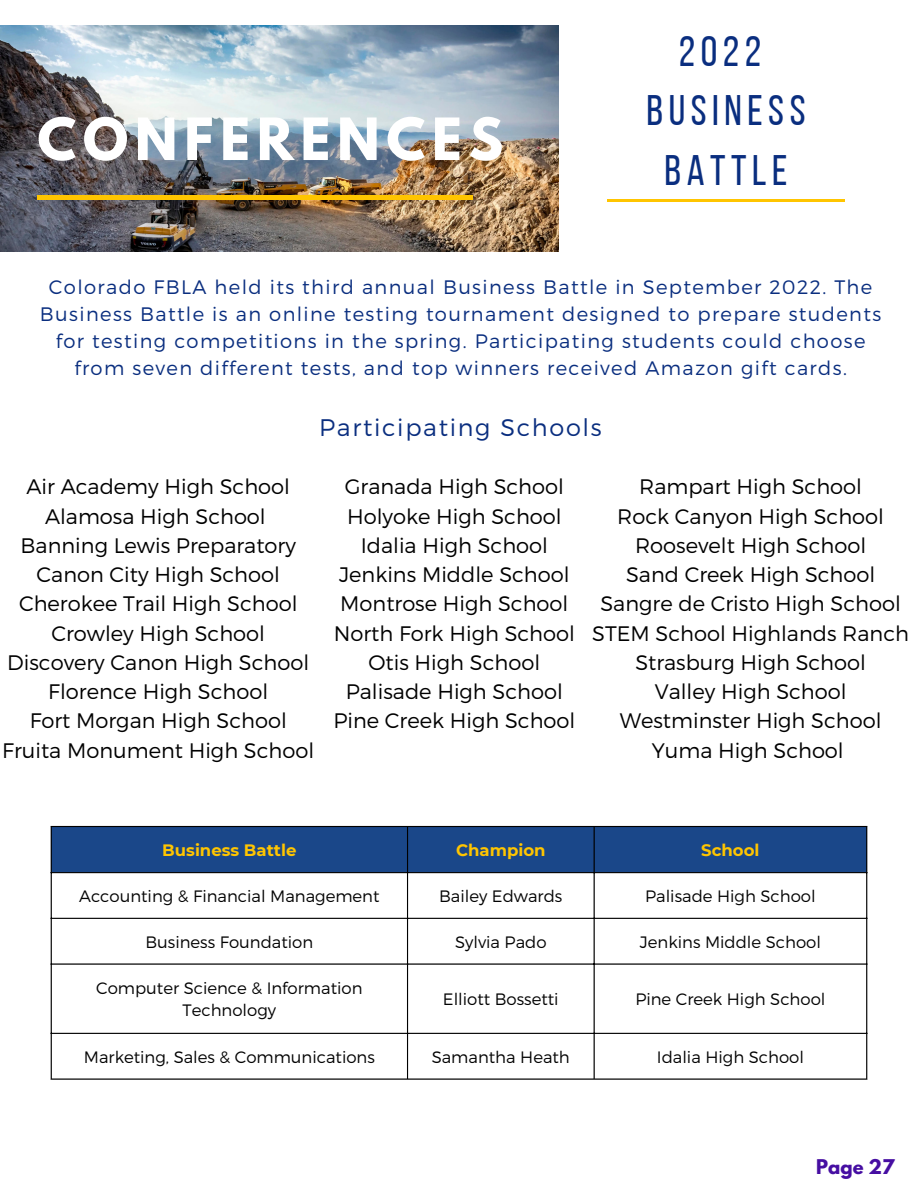
<style>
.page{position:relative;width:918px;height:1188px;background:#fff}
.page>*{position:absolute;margin:0;border:0;box-sizing:border-box;transform-origin:0 0}
.t1{font:700 51.6px "League Spartan";letter-spacing:.13em;color:#fff}
.t2{font:42.6px/59.7px "Bebas Neue";letter-spacing:.13em;color:#0a2e7f;text-align:center}
.t3{font:300 24px "Montserrat";letter-spacing:.07em;color:#0a2e7f}
.t4{font:300 21px/29.2px "Montserrat";color:#000;text-align:center}
.t5{font:300 19.5px/27px "Montserrat";letter-spacing:.07em;color:#0a2e7f;text-align:center}
.t6{font:700 18px "League Spartan";color:#460ea2}
.t7{font:300 16.5px/22.5px "Montserrat";color:#030303;text-align:center}
.t8{font:700 16.5px "Montserrat";color:#ffc500}
</style>
<div class="page">
<img style="left:0;top:25px;width:558px;height:226px">
<hr style="left:37px;top:195px;width:436px;height:4px;background:#ffc500">
<hr style="left:607px;top:199px;width:238px;height:3px;background:#ffc500">
<div style="left:52px;top:827px;width:814px;height:45px;background:#1a4789"></div>
<svg style="left:52px;top:873px;width:814px;height:206px"></svg>
<hr style="left:51px;top:827px;width:1px;height:252px;background:#000">
<hr style="left:407px;top:827px;width:1px;height:252px;background:#000">
<hr style="left:594px;top:827px;width:1px;height:252px;background:#000">
<hr style="left:866px;top:827px;width:1px;height:252px;background:#000">
<hr style="left:51px;top:826px;width:816px;height:1px;background:#000">
<hr style="left:51px;top:872px;width:816px;height:1px;background:#000">
<hr style="left:51px;top:918px;width:816px;height:1px;background:#000">
<hr style="left:51px;top:963px;width:816px;height:2px;background:#000">
<hr style="left:51px;top:1033px;width:816px;height:1px;background:#000">
<hr style="left:51px;top:1079px;width:816px;height:1px;background:#000">
<p class="t1" style="left:37px;top:114px;width:467px">CONFERENCES</p>
<p class="t2" style="left:679px;top:25px;width:84px">2022</p>
<p class="t2" style="left:647px;top:85px;width:160px">BUSINESS<br>BATTLE</p>
<p class="t5" style="left:40px;top:273px;width:843px">Colorado FBLA held its third annual Business Battle in September 2022. The Business Battle is an online testing tournament designed to prepare students for testing competitions in the spring. Participating students could choose from seven different tests, and top winners received Amazon gift cards.</p>
<p class="t3" style="left:319px;top:412px;width:284px">Participating Schools</p>
<p class="t4" style="left:27px;top:471px;width:265px">Air Academy High School</p>
<p class="t4" style="left:21px;top:500px;width:277px">Alamosa High School<br>Banning Lewis Preparatory</p>
<p class="t4" style="left:37px;top:559px;width:245px">Canon City High School</p>
<p class="t4" style="left:19px;top:588px;width:280px">Cherokee Trail High School</p>
<p class="t4" style="left:51px;top:617px;width:215px">Crowley High School</p>
<p class="t4" style="left:7px;top:647px;width:303px">Discovery Canon High School</p>
<p class="t4" style="left:48px;top:676px;width:221px">Florence High School</p>
<p class="t4" style="left:30px;top:705px;width:259px">Fort Morgan High School</p>
<p class="t4" style="left:2px;top:734px;width:313px">Fruita Monument High School</p>
<p class="t4" style="left:345px;top:471px;width:221px">Granada High School</p>
<p class="t4" style="left:347px;top:500px;width:216px">Holyoke High School</p>
<p class="t4" style="left:361px;top:530px;width:189px">Idalia High School</p>
<p class="t4" style="left:339px;top:559px;width:232px">Jenkins Middle School</p>
<p class="t4" style="left:340px;top:588px;width:230px">Montrose High School</p>
<p class="t4" style="left:334px;top:617px;width:243px">North Fork High School</p>
<p class="t4" style="left:369px;top:647px;width:173px">Otis High School</p>
<p class="t4" style="left:346px;top:676px;width:219px">Palisade High School</p>
<p class="t4" style="left:333px;top:705px;width:243px">Pine Creek High School</p>
<p class="t4" style="left:639px;top:471px;width:224px">Rampart High School</p>
<p class="t4" style="left:617px;top:500px;width:268px">Rock Canyon High School</p>
<p class="t4" style="left:635px;top:530px;width:233px">Roosevelt High School</p>
<p class="t4" style="left:626px;top:559px;width:251px">Sand Creek High School</p>
<p class="t4" style="left:601px;top:588px;width:302px">Sangre de Cristo High School</p>
<p class="t4" style="left:592px;top:617px;width:318px">STEM School Highlands Ranch</p>
<p class="t4" style="left:635px;top:647px;width:232px">Strasburg High School</p>
<p class="t4" style="left:655px;top:676px;width:193px">Valley High School</p>
<p class="t4" style="left:620px;top:705px;width:263px">Westminster High School</p>
<p class="t4" style="left:652px;top:734px;width:194px">Yuma High School</p>
<p class="t8" style="left:162px;top:840px;width:136px">Business Battle</p>
<p class="t8" style="left:456px;top:840px;width:91px">Champion</p>
<p class="t8" style="left:701px;top:840px;width:60px">School</p>
<p class="t7" style="left:79px;top:884px;width:302px">Accounting &amp; Financial Management</p>
<p class="t7" style="left:439px;top:884px;width:125px">Bailey Edwards</p>
<p class="t7" style="left:645px;top:884px;width:172px">Palisade High School</p>
<p class="t7" style="left:145px;top:930px;width:169px">Business Foundation</p>
<p class="t7" style="left:455px;top:930px;width:93px">Sylvia Pado</p>
<p class="t7" style="left:640px;top:930px;width:183px">Jenkins Middle School</p>
<p class="t7" style="left:96px;top:976px;width:268px">Computer Science &amp; Information<br>Technology</p>
<p class="t7" style="left:443px;top:987px;width:117px">Elliott Bossetti</p>
<p class="t7" style="left:635px;top:987px;width:192px">Pine Creek High School</p>
<p class="t7" style="left:84px;top:1045px;width:293px">Marketing, Sales &amp; Communications</p>
<p class="t7" style="left:432px;top:1045px;width:140px">Samantha Heath</p>
<p class="t7" style="left:657px;top:1045px;width:149px">Idalia High School</p>
<p class="t6" style="left:816px;top:1158px;width:80px">Page 27</p>
</div>
